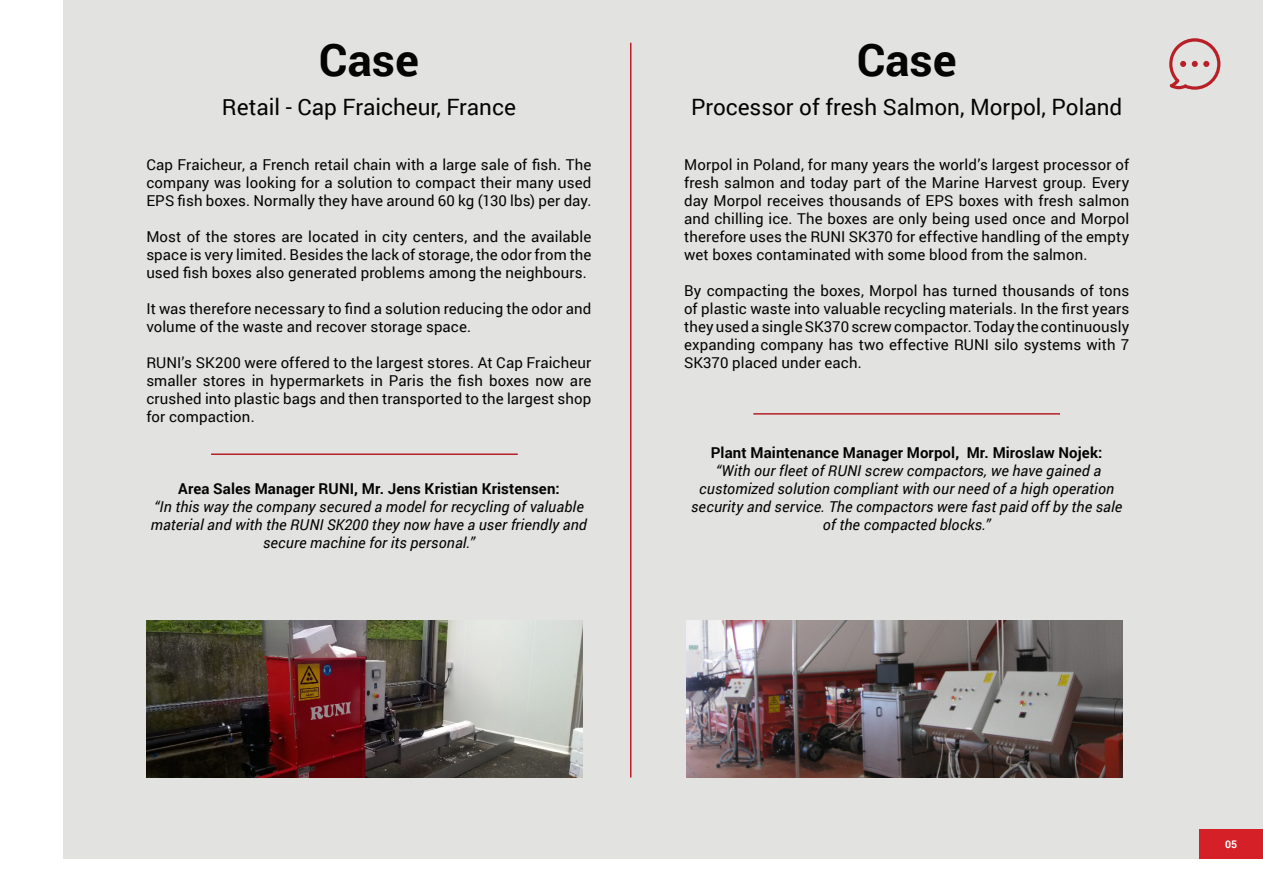
<style>
.page{position:relative;width:1263px;height:893px;background:#fff}
.page>*{position:absolute;margin:0;border:0;box-sizing:border-box;transform-origin:0 0}
.Subtitle_2{font:700 45px "Roboto";color:#040503}
.Subtitle_2-2{font:22.5px "Roboto";color:#040503}
.Body2{font:15px/18px "Roboto";letter-spacing:.005em;color:#040503;text-align:justify}
.Body2-2{font:italic 15px/18px "Roboto";letter-spacing:.01em;color:#040503;text-align:center}
.Body2-3{font:700 15px "Roboto";letter-spacing:.01em;color:#040503}
.t1{font:700 10.5px "Roboto";color:#fff}
</style>
<div class="page">
<div style="left:64px;top:0;width:1199px;height:859px;background:#e2e2e1"></div>
<svg style="left:1169px;top:38px;width:51px;height:52px"></svg>
<hr style="left:630px;top:43px;width:1px;height:734px;background:#b81f27">
<img style="left:146px;top:621px;width:437px;height:156px">
<img style="left:686px;top:621px;width:436px;height:156px">
<hr style="left:211px;top:453px;width:307px;height:2px;background:#b81f27">
<hr style="left:753px;top:413px;width:307px;height:2px;background:#b81f27">
<div style="left:1199px;top:829px;width:64px;height:30px;background:#d52027"></div>
<p class="Subtitle_2" style="left:319px;top:28px;width:101px">Case</p>
<p class="Subtitle_2-2" style="left:222px;top:92px;width:296px">Retail - Cap Fraicheur, France</p>
<p class="Body2" style="left:146px;top:156px;width:447px">Cap Fraicheur, a French retail chain with a large sale of fish. The company was looking for a solution to compact their many used EPS fish boxes. Normally they have around 60 kg (130 lbs) per day.</p>
<p class="Body2" style="left:146px;top:228px;width:447px">Most of the stores are located in city centers, and the available space is very limited. Besides the lack of storage, the odor from the used fish boxes also generated problems among the neighbours.</p>
<p class="Body2" style="left:146px;top:300px;width:447px">It was therefore necessary to find a solution reducing the odor and volume of the waste and recover storage space.</p>
<p class="Body2" style="left:146px;top:354px;width:447px">RUNI’s SK200 were offered to the largest stores. At Cap Fraicheur smaller stores in hypermarkets in Paris the fish boxes now are crushed into plastic bags and then transported to the largest shop for compaction.</p>
<p class="Body2-3" style="left:178px;top:479px;width:383px">Area Sales Manager RUNI, Mr. Jens Kristian Kristensen:</p>
<p class="Body2-2" style="left:151px;top:498px;width:438px">“In this way the company secured a model for recycling of valuable material and with the RUNI SK200 they now have a user friendly and secure machine for its personal.”</p>
<p class="Subtitle_2" style="left:857px;top:28px;width:101px">Case</p>
<p class="Subtitle_2-2" style="left:691px;top:92px;width:433px">Processor of fresh Salmon, Morpol, Poland</p>
<p class="Body2" style="left:684px;top:156px;width:447px">Morpol in Poland, for many years the world’s largest processor of fresh salmon and today part of the Marine Harvest group. Every day Morpol receives thousands of EPS boxes with fresh salmon and chilling ice. The boxes are only being used once and Morpol therefore uses the RUNI SK370 for effective handling of the empty wet boxes contaminated with some blood from the salmon.</p>
<p class="Body2" style="left:684px;top:282px;width:447px">By compacting the boxes, Morpol has turned thousands of tons of plastic waste into valuable recycling materials. In the first years they used a single SK370 screw compactor. Today the continuously expanding company has two effective RUNI silo systems with 7<br>SK370 placed under each.</p>
<p class="Body2-3" style="left:711px;top:443px;width:393px">Plant Maintenance Manager Morpol, Mr. Miroslaw Nojek:</p>
<p class="Body2-2" style="left:691px;top:462px;width:433px">“With our fleet of RUNI screw compactors, we have gained a customized solution compliant with our need of a high operation security and service. The compactors were fast paid off by the sale of the compacted blocks.”</p>
<p class="t1" style="left:1225px;top:837px;width:14px">05</p>
</div>
